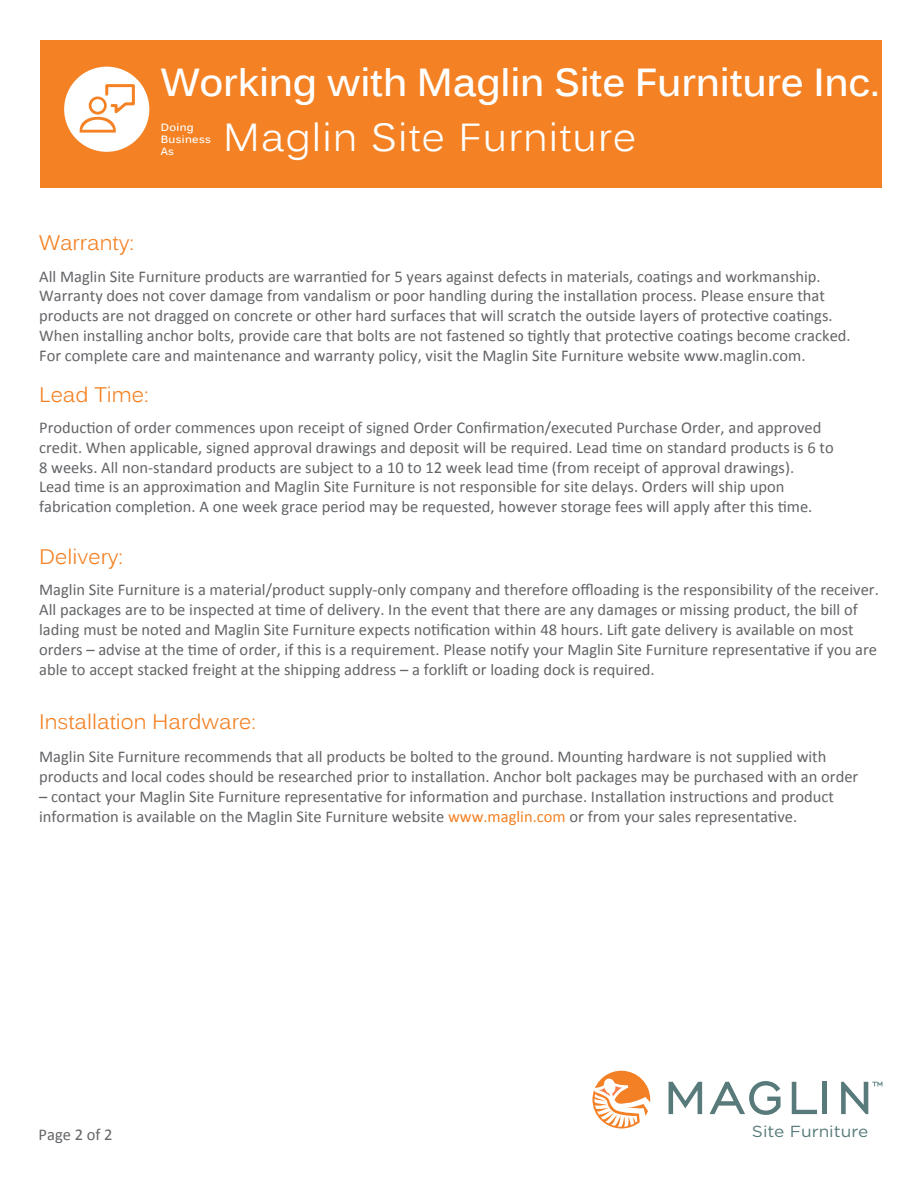
<style>
.page{position:relative;width:918px;height:1188px;background:#fff}
.page>*{position:absolute;margin:0;border:0;box-sizing:border-box;transform-origin:0 0}
.t1{font:700 39px "Kalinga";letter-spacing:-.005em;color:#fff}
.t2{font:39px "Kalinga";letter-spacing:.03em;color:#fff}
.t3{font:21px "Kalinga";color:#f48123}
.t4{font:16.5px/19.8px "Calibri";color:#626467}
.t5{font:16.05px "Gotham";color:#587a7b;scale:1.08 1}
.t6{font:700 10.5px/12px "Kalinga";letter-spacing:.03em;color:#fff}
.s1{color:#f38021}
</style>
<div class="page">
<svg style="left:592px;top:1071px;width:58px;height:57px"></svg>
<svg style="left:669px;top:1082px;width:33px;height:32px"></svg>
<svg style="left:710px;top:1081px;width:71px;height:34px"></svg>
<svg style="left:792px;top:1082px;width:25px;height:32px"></svg>
<hr style="left:823px;top:1082px;width:4px;height:32px;background:#587a7b">
<svg style="left:841px;top:1082px;width:41px;height:32px"></svg>
<div style="left:41px;top:40px;width:841px;height:148px;background:#f48123"></div>
<div style="left:64px;top:67px;width:85px;height:85px;background:#fff;border-radius:50%"></div>
<svg style="left:80px;top:84px;width:55px;height:49px"></svg>
<h1 class="t1" style="left:161px;top:57px;width:720px">Working with Maglin Site Furniture Inc.</h1>
<p class="t6" style="left:161px;top:123px;width:52px">Doing<br>Business<br>As</p>
<h1 class="t2" style="left:223px;top:112px;width:415px">Maglin Site Furniture</h1>
<p class="t3" style="left:39px;top:229px;width:96px">Warranty:</p>
<p class="t4" style="left:39px;top:266px;width:813px">All Maglin Site Furniture products are warrantied for 5 years against defects in materials, coatings and workmanship.<br>Warranty does not cover damage from vandalism or poor handling during the installation process. Please ensure that products are not dragged on concrete or other hard surfaces that will scratch the outside layers of protective coatings.<br>When installing anchor bolts, provide care that bolts are not fastened so tightly that protective coatings become cracked.<br>For complete care and maintenance and warranty policy, visit the Maglin Site Furniture website www.maglin.com.</p>
<p class="t3" style="left:39px;top:381px;width:111px">Lead Time:</p>
<p class="t4" style="left:39px;top:418px;width:796px">Production of order commences upon receipt of signed Order Confirmation/executed Purchase Order, and approved credit. When applicable, signed approval drawings and deposit will be required. Lead time on standard products is 6 to 8 weeks. All non-standard products are subject to a 10 to 12 week lead time (from receipt of approval drawings).<br>Lead time is an approximation and Maglin Site Furniture is not responsible for site delays. Orders will ship upon fabrication completion. A one week grace period may be requested, however storage fees will apply after this time.</p>
<p class="t3" style="left:39px;top:543px;width:86px">Delivery:</p>
<p class="t4" style="left:39px;top:580px;width:841px">Maglin Site Furniture is a material/product supply-only company and therefore offloading is the responsibility of the receiver.<br>All packages are to be inspected at time of delivery. In the event that there are any damages or missing product, the bill of lading must be noted and Maglin Site Furniture expects notification within 48 hours. Lift gate delivery is available on most orders – advise at the time of order, if this is a requirement. Please notify your Maglin Site Furniture representative if you are able to accept stacked freight at the shipping address – a forklift or loading dock is required.</p>
<p class="t3" style="left:39px;top:708px;width:218px">Installation Hardware:</p>
<p class="t4" style="left:39px;top:747px;width:821px">Maglin Site Furniture recommends that all products be bolted to the ground. Mounting hardware is not supplied with products and local codes should be researched prior to installation. Anchor bolt packages may be purchased with an order</p>
<p class="t4" style="left:39px;top:787px;width:796px">– contact your Maglin Site Furniture representative for information and purchase. Installation instructions and product information is available on the Maglin Site Furniture website <span class="s1">www.maglin.com</span> or from your sales representative.</p>
<p class="t4" style="left:39px;top:1125px;width:76px">Page 2 of 2</p>
<p class="t5" style="left:752px;top:1121px;width:109px">Site Furniture</p>
</div>
